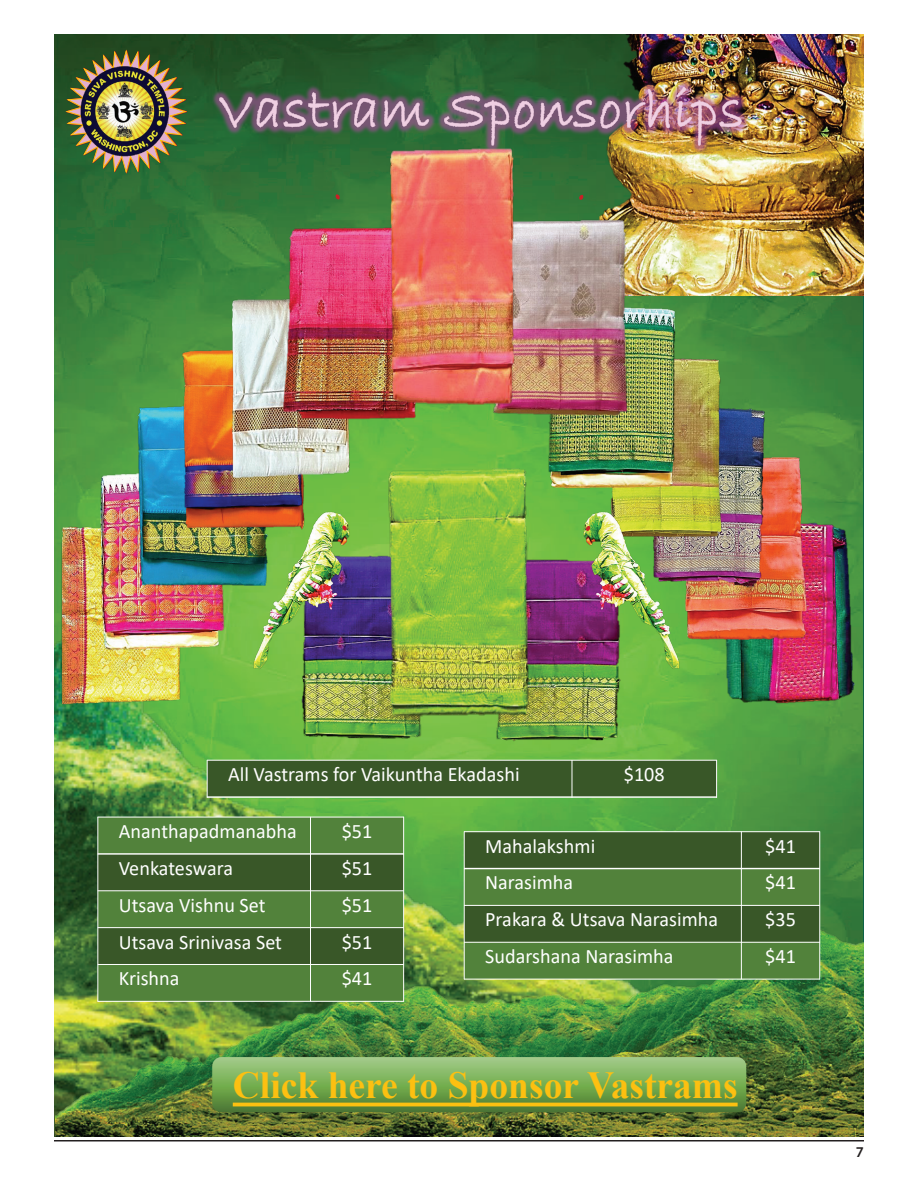
<style>
.page{position:relative;width:918px;height:1188px;background:#fff}
.page>*{position:absolute;margin:0;border:0;box-sizing:border-box;transform-origin:0 0}
.t1{font:700 38.25px "Times New Roman";color:#fcc011}
.t2{font:20.55px "Calibri";color:#fff}
.t3{font:600 15px "Myriad Pro";color:#231f20}
</style>
<div class="page">
<hr style="left:54px;top:1140px;width:810px;height:2px;background:#231f20">
<img style="left:54px;top:35px;width:808px;height:854px">
<img style="left:558px;top:35px;width:306px;height:261px">
<img style="left:142px;top:52px;width:678px;height:124px">
<img style="left:210px;top:83px;width:225px;height:54px">
<svg style="left:219px;top:92px;width:210px;height:36px;background:#7c737a"></svg>
<img style="left:435px;top:77px;width:316px;height:78px">
<img style="left:444px;top:87px;width:298px;height:59px">
<img style="left:54px;top:503px;width:653px;height:633px">
<img style="left:56px;top:889px;width:808px;height:247px">
<div style="left:98px;top:817px;width:213px;height:37px;background:#52823b"></div>
<div style="left:311px;top:817px;width:93px;height:37px;background:#52823b"></div>
<div style="left:98px;top:854px;width:213px;height:37px;background:#395728"></div>
<div style="left:311px;top:854px;width:93px;height:37px;background:#395728"></div>
<div style="left:98px;top:891px;width:213px;height:37px;background:#52823b"></div>
<div style="left:311px;top:891px;width:93px;height:37px;background:#52823b"></div>
<div style="left:98px;top:928px;width:213px;height:36px;background:#395728"></div>
<div style="left:311px;top:928px;width:93px;height:36px;background:#395728"></div>
<div style="left:98px;top:964px;width:213px;height:37px;background:#52823b"></div>
<div style="left:311px;top:964px;width:93px;height:37px;background:#52823b"></div>
<hr style="left:310px;top:817px;width:1px;height:185px;background:#fff">
<hr style="left:98px;top:853px;width:306px;height:2px;background:#fff">
<hr style="left:98px;top:891px;width:306px;height:1px;background:#fff">
<hr style="left:98px;top:927px;width:306px;height:1px;background:#fff">
<hr style="left:98px;top:964px;width:306px;height:1px;background:#fff">
<hr style="left:98px;top:817px;width:1px;height:185px;background:#fff">
<hr style="left:403px;top:817px;width:1px;height:185px;background:#fff">
<hr style="left:98px;top:817px;width:306px;height:1px;background:#fff">
<hr style="left:98px;top:1001px;width:306px;height:1px;background:#fff">
<div style="left:464px;top:832px;width:277px;height:37px;background:#395728"></div>
<div style="left:741px;top:832px;width:79px;height:37px;background:#395728"></div>
<div style="left:464px;top:869px;width:277px;height:36px;background:#52823b"></div>
<div style="left:741px;top:869px;width:79px;height:36px;background:#52823b"></div>
<div style="left:464px;top:905px;width:277px;height:37px;background:#395728"></div>
<div style="left:741px;top:905px;width:79px;height:37px;background:#395728"></div>
<div style="left:464px;top:942px;width:277px;height:37px;background:#52823b"></div>
<div style="left:741px;top:942px;width:79px;height:37px;background:#52823b"></div>
<hr style="left:741px;top:831px;width:1px;height:148px;background:#fff">
<hr style="left:464px;top:868px;width:356px;height:1px;background:#fff">
<hr style="left:464px;top:905px;width:356px;height:1px;background:#fff">
<hr style="left:464px;top:942px;width:356px;height:1px;background:#fff">
<hr style="left:464px;top:831px;width:1px;height:148px;background:#fff">
<hr style="left:820px;top:831px;width:1px;height:148px;background:#fff">
<hr style="left:464px;top:831px;width:356px;height:1px;background:#fff">
<hr style="left:464px;top:979px;width:356px;height:1px;background:#fff">
<img style="left:54px;top:499px;width:138px;height:234px">
<img style="left:74px;top:451px;width:112px;height:210px">
<div style="left:207px;top:760px;width:365px;height:37px;background:#395728"></div>
<div style="left:572px;top:760px;width:145px;height:37px;background:#395728"></div>
<hr style="left:572px;top:760px;width:1px;height:38px;background:#fff">
<hr style="left:207px;top:760px;width:1px;height:38px;background:#fff">
<hr style="left:716px;top:760px;width:1px;height:38px;background:#fff">
<hr style="left:207px;top:760px;width:510px;height:1px;background:#fff">
<hr style="left:207px;top:796px;width:510px;height:2px;background:#fff">
<img style="left:126px;top:392px;width:60px;height:210px">
<svg style="left:212px;top:1057px;width:534px;height:55px;background:#81ab54"></svg>
<img style="left:165px;top:310px;width:145px;height:265px">
<img style="left:715px;top:497px;width:149px;height:237px">
<img style="left:224px;top:286px;width:135px;height:206px">
<img style="left:746px;top:446px;width:71px;height:203px">
<img style="left:735px;top:376px;width:40px;height:231px">
<img style="left:600px;top:328px;width:135px;height:178px">
<img style="left:479px;top:709px;width:152px;height:74px">
<img style="left:287px;top:708px;width:155px;height:53px">
<img style="left:377px;top:448px;width:175px;height:295px">
<img style="left:547px;top:506px;width:199px;height:203px">
<svg style="left:586px;top:526px;width:4px;height:5px"></svg>
<img style="left:186px;top:505px;width:199px;height:203px">
<svg style="left:342px;top:525px;width:5px;height:6px"></svg>
<img style="left:538px;top:275px;width:144px;height:230px">
<img style="left:279px;top:220px;width:94px;height:225px">
<img style="left:521px;top:207px;width:118px;height:224px">
<img style="left:373px;top:97px;width:148px;height:352px">
<svg style="left:579px;top:194px;width:5px;height:6px"></svg>
<svg style="left:335px;top:194px;width:5px;height:6px"></svg>
<img style="left:65px;top:49px;width:122px;height:125px">
<svg style="left:67px;top:50px;width:120px;height:124px;background:#4f6938"></svg>
<img style="left:79px;top:64px;width:92px;height:93px">
<p class="t2" style="left:228px;top:760px;width:293px">All Vastrams for Vaikuntha Ekadashi</p>
<p class="t2" style="left:624px;top:760px;width:42px">$108</p>
<p class="t2" style="left:119px;top:817px;width:180px">Ananthapadmanabha</p>
<p class="t2" style="left:342px;top:817px;width:32px">$51</p>
<p class="t2" style="left:119px;top:854px;width:116px">Venkateswara</p>
<p class="t2" style="left:342px;top:854px;width:32px">$51</p>
<p class="t2" style="left:119px;top:891px;width:148px">Utsava Vishnu Set</p>
<p class="t2" style="left:342px;top:891px;width:32px">$51</p>
<p class="t2" style="left:119px;top:927px;width:165px">Utsava Srinivasa Set</p>
<p class="t2" style="left:342px;top:927px;width:32px">$51</p>
<p class="t2" style="left:119px;top:964px;width:62px">Krishna</p>
<p class="t2" style="left:342px;top:964px;width:32px">$41</p>
<p class="t2" style="left:485px;top:832px;width:112px">Mahalakshmi</p>
<p class="t2" style="left:765px;top:832px;width:32px">$41</p>
<p class="t2" style="left:485px;top:868px;width:90px">Narasimha</p>
<p class="t2" style="left:765px;top:868px;width:32px">$41</p>
<p class="t2" style="left:485px;top:905px;width:235px">Prakara &amp; Utsava Narasimha</p>
<p class="t2" style="left:765px;top:905px;width:32px">$35</p>
<p class="t2" style="left:485px;top:942px;width:190px">Sudarshana Narasimha</p>
<p class="t2" style="left:765px;top:942px;width:32px">$41</p>
<h1 class="t1" style="left:233px;top:1058px;width:506px">Click here to Sponsor Vastrams</h1>
<p class="t3" style="left:856px;top:1142px;width:10px">7</p>
</div>
